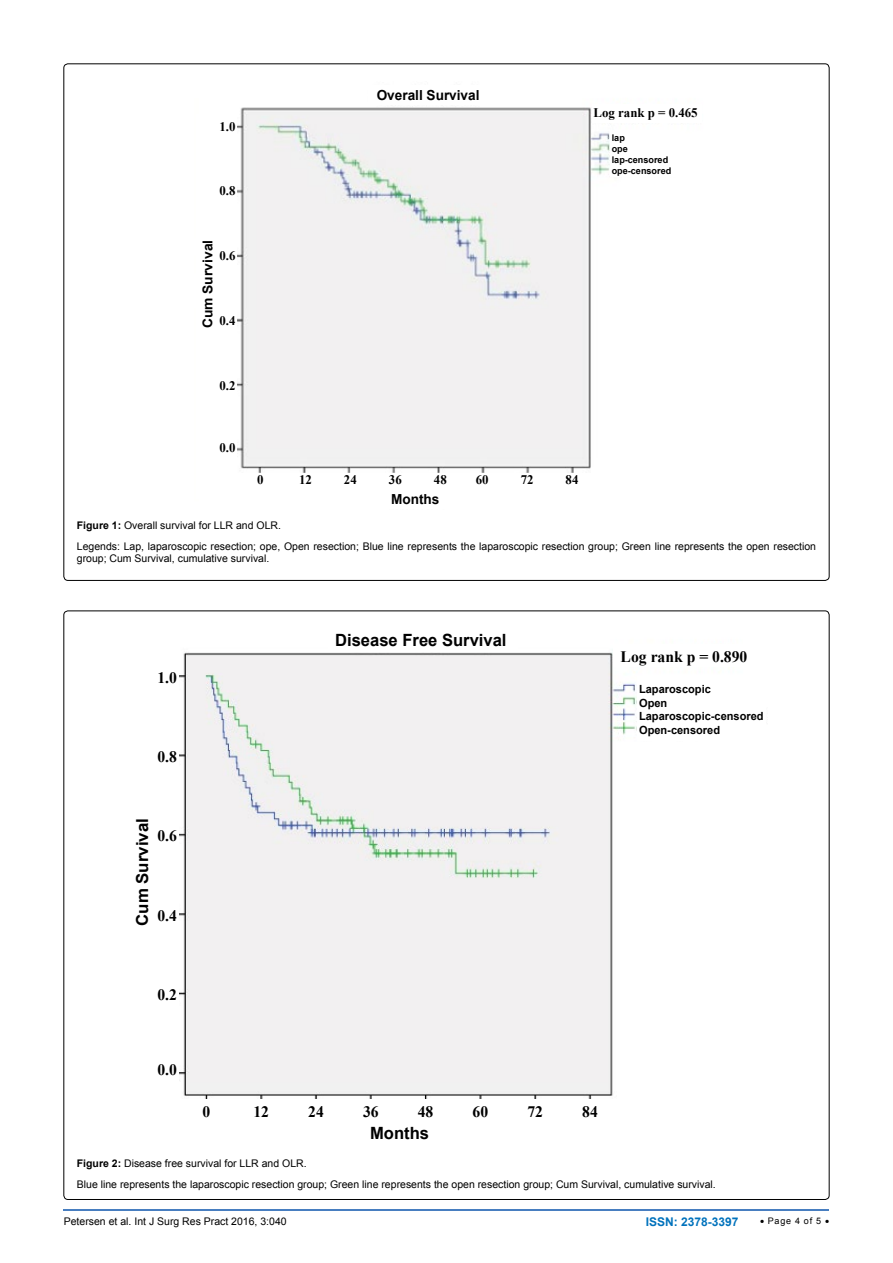
<style>
.page{position:relative;width:893px;height:1263px;background:#fff}
.page>*{position:absolute;margin:0;border:0;box-sizing:border-box;transform-origin:0 0}
.t1{font:700 16.8px "Arial";color:#000}
.t2{font:700 16.5px "Arial";color:#000}
.t3{font:700 15.9px "Times New Roman";color:#000}
.t4{font:700 13.8px "Arial";color:#000}
.t5{font:700 13.65px "Arial";color:#000}
.t6{font:700 13.05px "Times New Roman";color:#000}
.t7{font:700 12px "Arial";color:#0072bc}
.t8{font:700 11.25px/13.5px "Arial";color:#000}
.t9{font:10.5px/21.1px "Arial";color:#000}
.t10{font:700 9.3px/11.1px "Arial";color:#000}
.t11{font:9px "Arial";letter-spacing:.08em;color:#000}
.s1{font-weight:700}
</style>
<div class="page">
<hr style="left:64px;top:1209px;width:765px;height:2px;background:#487ec0">
<img style="left:237px;top:107px;width:373px;height:366px">
<div style="left:592px;top:104px;width:110px;height:19px;background:#fff"></div>
<img style="left:179px;top:650px;width:458px;height:449px">
<div style="left:328px;top:628px;width:189px;height:24px;background:#fff"></div>
<div style="left:613px;top:644px;width:134px;height:23px;background:#fff"></div>
<p class="t6" style="left:219px;top:117px;width:18px">1.0</p>
<p class="t6" style="left:219px;top:182px;width:18px">0.8</p>
<h3 class="t5" style="left:198px;top:328px;width:90px;rotate:-90deg">Cum Survival</h3>
<p class="t6" style="left:219px;top:247px;width:18px">0.6</p>
<p class="t6" style="left:219px;top:311px;width:18px">0.4</p>
<p class="t6" style="left:219px;top:376px;width:18px">0.2</p>
<p class="t6" style="left:219px;top:438px;width:18px">0.0</p>
<h3 class="t4" style="left:377px;top:85px;width:104px">Overall Survival</h3>
<p class="t6" style="left:594px;top:103px;width:106px">Log rank p = 0.465</p>
<p class="t10" style="left:612px;top:132px;width:61px">lap<br>ope lap-censored ope-censored</p>
<p class="t6" style="left:257px;top:470px;width:8px">0</p>
<p class="t6" style="left:299px;top:470px;width:14px">12</p>
<p class="t6" style="left:344px;top:470px;width:14px">24</p>
<p class="t6" style="left:389px;top:470px;width:14px">36</p>
<p class="t6" style="left:434px;top:470px;width:14px">48</p>
<p class="t6" style="left:476px;top:470px;width:14px">60</p>
<p class="t6" style="left:521px;top:470px;width:14px">72</p>
<p class="t6" style="left:566px;top:470px;width:14px">84</p>
<h3 class="t4" style="left:391px;top:490px;width:50px">Months</h3>
<p class="t9" style="left:77px;top:514px;width:741px"><span class="s1">Figure 1:</span> Overall survival for LLR and OLR.<br>Legends: Lap, laparoscopic resection; ope, Open resection; Blue line represents the laparoscopic resection group; Green line represents the open resection</p>
<p class="t9" style="left:77px;top:548px;width:194px">group; Cum Survival, cumulative survival.</p>
<h3 class="t3" style="left:157px;top:666px;width:21px">1.0</h3>
<h3 class="t3" style="left:157px;top:746px;width:21px">0.8</h3>
<h2 class="t2" style="left:131px;top:926px;width:109px;rotate:-90deg">Cum Survival</h2>
<h3 class="t3" style="left:157px;top:825px;width:21px">0.6</h3>
<h3 class="t3" style="left:157px;top:904px;width:21px">0.4</h3>
<h3 class="t3" style="left:157px;top:983px;width:21px">0.2</h3>
<h3 class="t3" style="left:157px;top:1058px;width:21px">0.0</h3>
<h1 class="t1" style="left:335px;top:628px;width:173px">Disease Free Survival</h1>
<h3 class="t3" style="left:621px;top:646px;width:128px">Log rank p = 0.890</h3>
<p class="t8" style="left:639px;top:683px;width:126px">Laparoscopic<br>Open<br>Laparoscopic-censored<br>Open-censored</p>
<h3 class="t3" style="left:203px;top:1100px;width:9px">0</h3>
<h3 class="t3" style="left:253px;top:1100px;width:17px">12</h3>
<h3 class="t3" style="left:308px;top:1100px;width:17px">24</h3>
<h3 class="t3" style="left:363px;top:1100px;width:17px">36</h3>
<h3 class="t3" style="left:418px;top:1100px;width:17px">48</h3>
<h3 class="t3" style="left:473px;top:1100px;width:17px">60</h3>
<h3 class="t3" style="left:527px;top:1100px;width:17px">72</h3>
<h3 class="t3" style="left:582px;top:1100px;width:17px">84</h3>
<h1 class="t1" style="left:370px;top:1121px;width:60px">Months</h1>
<p class="t9" style="left:77px;top:1153px;width:641px"><span class="s1">Figure 2:</span> Disease free survival for LLR and OLR.<br>Blue line represents the laparoscopic resection group; Green line represents the open resection group; Cum Survival, cumulative survival.</p>
<p class="t9" style="left:64px;top:1211px;width:224px">Petersen et al. Int J Surg Res Pract 2016, 3:040</p>
<p class="t7" style="left:646px;top:1214px;width:94px">ISSN: 2378-3397</p>
<p class="t11" style="left:760px;top:1215px;width:71px">• Page 4 of 5 •</p>
</div>
